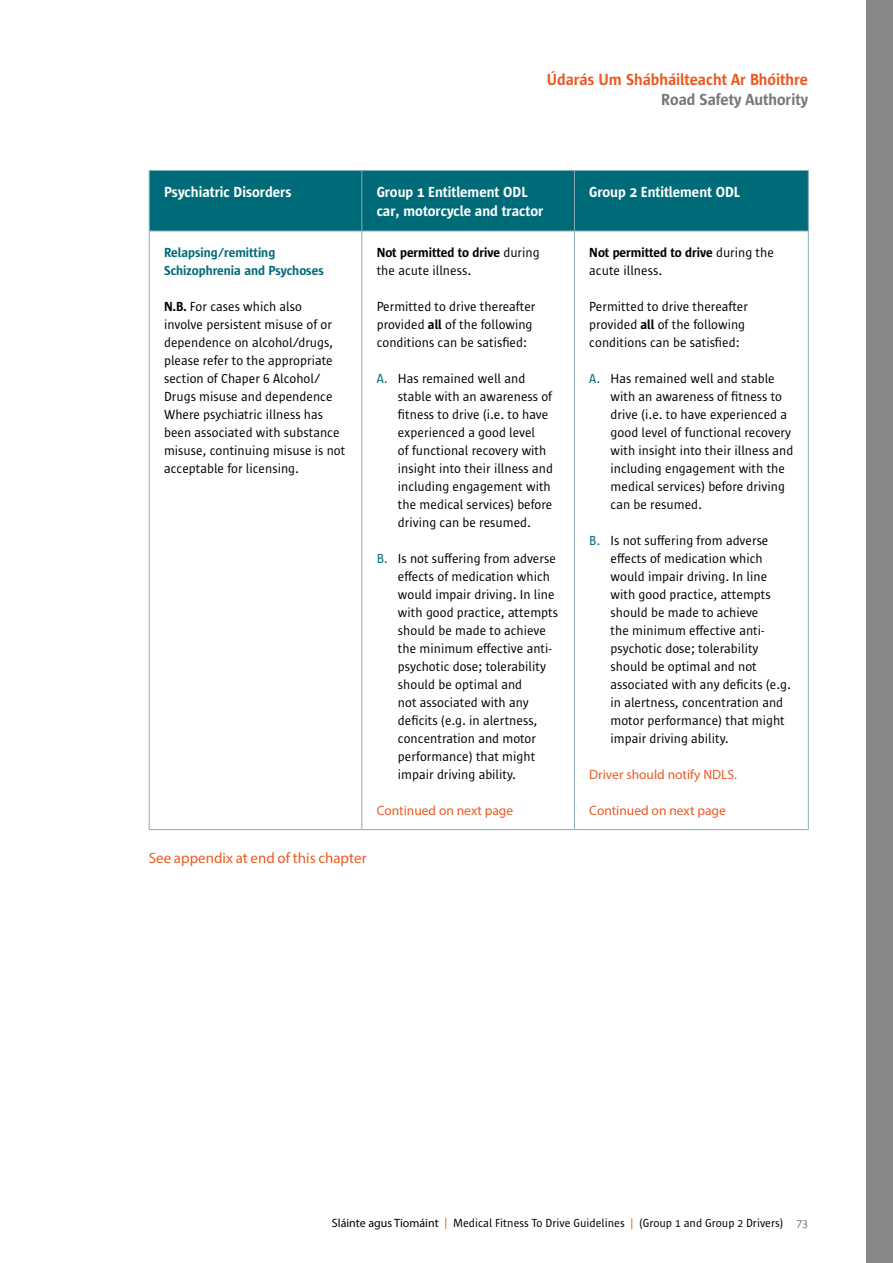
<style>
.page{position:relative;width:893px;height:1263px;background:#fff}
.page>*{position:absolute;margin:0;border:0;box-sizing:border-box;transform-origin:0 0}
.t1{font:600 16.5px "Sun Sans";color:#eb5a23}
.t2{font:600 16.5px "Sun Sans";color:#78777a}
.t3{font:600 15px/18.8px "Sun Sans";color:#fff}
.t4{font:15px "Myriad Pro";color:#eb5a23}
.t5{font:13.5px/18px "Sun Sans";color:#000}
.t6{font:13.5px "Myriad Pro";color:#eb5a23}
.t7{font:600 13.5px/18px "Sun Sans";color:#006b78}
.t8{font:12px "Sun Sans";color:#000}
.s1{font-weight:600}
.s2{color:#006b78}
.s3{font-family:"Myriad Pro"}
.s4{color:#eb5a23}
.s5{color:#78777a}
</style>
<div class="page">
<div style="left:866px;top:0;width:27px;height:1263px;background:#878786"></div>
<div style="left:150px;top:171px;width:658px;height:60px;background:#006b78"></div>
<hr style="left:149px;top:170px;width:213px;height:1px;background:#87acb6">
<hr style="left:149px;top:171px;width:1px;height:60px;background:#87acb6">
<hr style="left:362px;top:170px;width:212px;height:1px;background:#87acb6">
<hr style="left:361px;top:171px;width:1px;height:60px;background:#87acb6">
<hr style="left:574px;top:170px;width:235px;height:1px;background:#87acb6">
<hr style="left:574px;top:171px;width:1px;height:60px;background:#87acb6">
<hr style="left:808px;top:171px;width:1px;height:60px;background:#87acb6">
<hr style="left:149px;top:231px;width:213px;height:1px;background:#87acb6">
<hr style="left:149px;top:231px;width:1px;height:598px;background:#87acb6">
<hr style="left:362px;top:231px;width:212px;height:1px;background:#87acb6">
<hr style="left:361px;top:231px;width:1px;height:598px;background:#87acb6">
<hr style="left:574px;top:231px;width:235px;height:1px;background:#87acb6">
<hr style="left:574px;top:231px;width:1px;height:598px;background:#87acb6">
<hr style="left:808px;top:231px;width:1px;height:598px;background:#87acb6">
<hr style="left:149px;top:829px;width:213px;height:1px;background:#87acb6">
<hr style="left:362px;top:829px;width:212px;height:1px;background:#87acb6">
<hr style="left:574px;top:829px;width:235px;height:1px;background:#87acb6">
<p class="t1" style="left:547px;top:71px;width:263px">Údarás Um Shábháilteacht Ar Bhóithre</p>
<p class="t2" style="left:661px;top:91px;width:148px">Road Safety Authority</p>
<p class="t3" style="left:164px;top:183px;width:129px">Psychiatric Disorders</p>
<p class="t3" style="left:377px;top:183px;width:168px">Group 1 Entitlement ODL car, motorcycle and tractor</p>
<p class="t3" style="left:589px;top:183px;width:152px">Group 2 Entitlement ODL</p>
<p class="t7" style="left:164px;top:243px;width:161px">Relapsing/remitting<br>Schizophrenia and Psychoses</p>
<p class="t5" style="left:164px;top:297px;width:183px"><span class="s1">N.B.</span> For cases which also<br>involve persistent misuse of or dependence on alcohol/drugs, please refer to the appropriate section of Chaper 6 Alcohol/<br>Drugs misuse and dependence<br>Where psychiatric illness has been associated with substance misuse, continuing misuse is not acceptable for licensing.</p>
<p class="t5" style="left:589px;top:243px;width:186px"><span class="s1">Not permitted to drive</span> during the acute illness.</p>
<p class="t5" style="left:589px;top:297px;width:160px">Permitted to drive thereafter provided <span class="s1">all</span> of the following conditions can be satisfied:</p>
<p class="t5" style="left:611px;top:369px;width:184px;text-indent:-21px"><span class="s2">A.</span> Has remained well and stable with an awareness of fitness to drive (i.e. to have experienced a good level of functional recovery with insight into their illness and including engagement with the medical services) before driving can be resumed.</p>
<p class="t5" style="left:611px;top:531px;width:182px;text-indent:-21px"><span class="s2">B.</span> Is not suffering from adverse effects of medication which would impair driving. In line with good practice, attempts should be made to achieve<br>the minimum effective anti&shy;psychotic dose; tolerability should be optimal and not associated with any deficits (e.g. in alertness, concentration and motor performance) that might impair driving ability.</p>
<p class="t6" style="left:589px;top:766px;width:149px">Driver should notify NDLS.</p>
<p class="t6" style="left:589px;top:802px;width:138px">Continued on next page</p>
<p class="t5" style="left:377px;top:243px;width:165px"><span class="s1">Not permitted to drive</span> during the acute illness.</p>
<p class="t5" style="left:377px;top:297px;width:160px">Permitted to drive thereafter provided <span class="s1">all</span> of the following conditions can be satisfied:</p>
<p class="t5" style="left:398px;top:369px;width:157px;text-indent:-21px"><span class="s2">A.</span> Has remained well and stable with an awareness of fitness to drive (i.e. to have experienced a good level<br>of functional recovery with insight into their illness and including engagement with the medical services) before driving can be resumed.</p>
<p class="t5" style="left:398px;top:549px;width:162px;text-indent:-21px"><span class="s2">B.</span> Is not suffering from adverse effects of medication which would impair driving. In line with good practice, attempts should be made to achieve the minimum effective anti&shy;psychotic dose; tolerability should be optimal and<br>not associated with any deficits (e.g. in alertness, concentration and motor performance) that might impair driving ability.</p>
<p class="t6" style="left:377px;top:802px;width:138px">Continued on next page</p>
<p class="t4" style="left:149px;top:849px;width:219px">See appendix at end of this chapter</p>
<p class="t8" style="left:332px;top:1216px;width:477px"><span class="s3">Sláinte agus Tiomáint</span> <span class="s4">|</span> Medical Fitness To Drive Guidelines <span class="s4">|</span> (Group 1 and Group 2 Drivers) <span class="s5">73</span></p>
</div>
